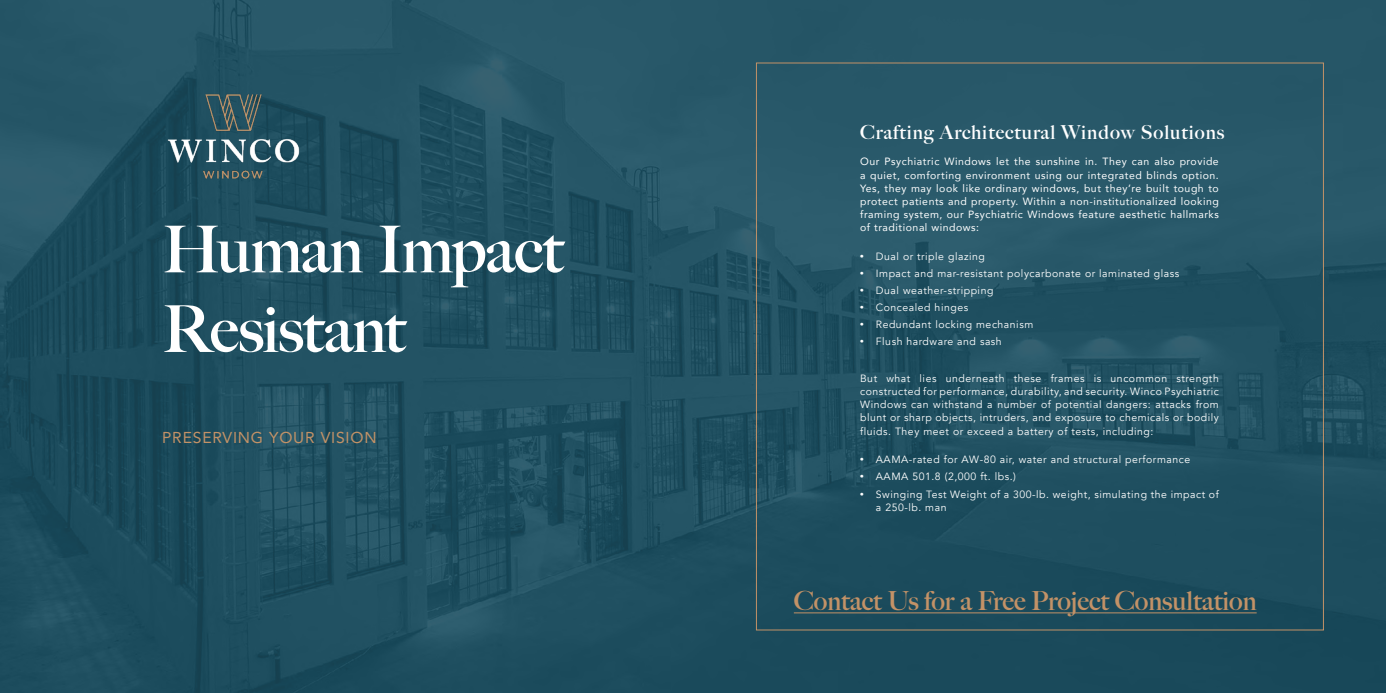
<style>
.page{position:relative;width:1386px;height:693px;background:#215162}
.page>*{position:absolute;margin:0;border:0;box-sizing:border-box;transform-origin:0 0}
.t1{font:700 64.75px/79.6px "Big Caslon FB";letter-spacing:-.02em;color:#fff}
.t2{font:700 26.25px "Big Caslon FB";color:#c39267}
.t3{font:700 19.25px "Big Caslon FB";letter-spacing:.05em;color:#fff}
.t4{font:15.75px "Avenir";letter-spacing:.05em;color:#c39267}
.t5{font:10.5px/13.1px "Avenir";letter-spacing:.05em;color:#fff;text-align:justify}
.t6{font:10.5px/13.1px "Avenir";letter-spacing:.05em;color:#fff;text-align:justify}
.s1{font-family:"Adobe Caslon Pro";font-weight:700}
</style>
<div class="page">
<img style="left:162px;top:79px;width:143px;height:105px">
<hr style="left:794px;top:613px;width:463px;height:1px;background:#c39267">
<h1 class="t1" style="left:162px;top:211px;width:403px">Human Impact<br>Resistant</h1>
<h3 class="t4" style="left:162px;top:425px;width:216px">PRESERVING YOUR VISION</h3>
<h3 class="t3" style="left:860px;top:121px;width:366px">Crafting Architectural Window Solutions</h3>
<p class="t6" style="left:860px;top:155px;width:360px">Our Psychiatric Windows let the sunshine in. They can also provide a quiet, comforting environment using our integrated blinds option.<br>Yes, they may look like ordinary windows, but they’re built tough to protect patients and property. Within a non-institutionalized looking framing system, our Psychiatric Windows feature aesthetic hallmarks of traditional windows:</p>
<p class="t5" style="left:860px;top:250px;width:126px"><span class="s1">•</span> Dual or triple glazing</p>
<p class="t5" style="left:860px;top:267px;width:321px"><span class="s1">•</span> Impact and mar-resistant polycarbonate or laminated glass</p>
<p class="t5" style="left:860px;top:284px;width:135px"><span class="s1">•</span> Dual weather-stripping</p>
<p class="t5" style="left:860px;top:301px;width:110px"><span class="s1">•</span> Concealed hinges</p>
<p class="t5" style="left:860px;top:318px;width:175px"><span class="s1">•</span> Redundant locking mechanism</p>
<p class="t5" style="left:860px;top:335px;width:143px"><span class="s1">•</span> Flush hardware and sash</p>
<p class="t5" style="left:860px;top:372px;width:360px">But what lies underneath these frames is uncommon strength constructed for performance, durability, and security. Winco Psychiatric Windows can withstand a number of potential dangers: attacks from blunt or sharp objects, intruders, and exposure to chemicals or bodily fluids. They meet or exceed a battery of tests, including:</p>
<p class="t5" style="left:860px;top:453px;width:332px"><span class="s1">•</span> AAMA-rated for AW-80 air, water and structural performance</p>
<p class="t5" style="left:860px;top:470px;width:157px"><span class="s1">•</span> AAMA 501.8 (2,000 ft. lbs.)</p>
<p class="t5" style="left:876px;top:488px;width:344px;text-indent:-16px"><span class="s1">•</span> Swinging Test Weight of a 300-lb. weight, simulating the impact of a 250-lb. man</p>
<h2 class="t2" style="left:794px;top:586px;width:464px">Contact Us for a Free Project Consultation</h2>
</div>
